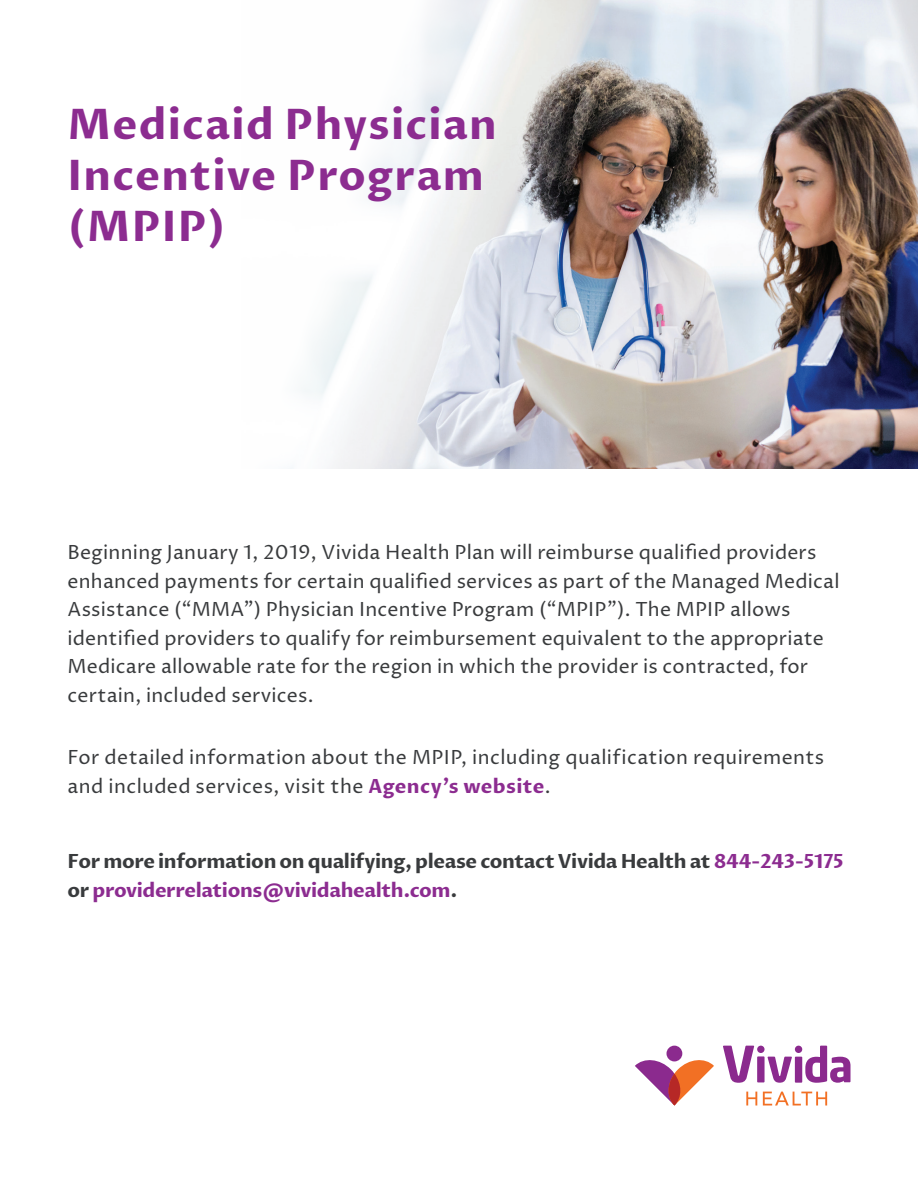
<style>
.page{position:relative;width:918px;height:1188px;background:#fff}
.page>*{position:absolute;margin:0;border:0;box-sizing:border-box;transform-origin:0 0}
.t1{font:700 42px/51px "Proza Libre";letter-spacing:.03em;color:#8c2c90}
.t2{font:19.5px/28.5px "Proza Libre";letter-spacing:.01em;color:#393b3d}
.t3{font:700 19.5px/28.5px "Proza Libre";letter-spacing:-.02em;color:#393b3d}
.s1{font-weight:700;color:#8c2c90}
.s2{color:#8c2c90}
</style>
<div class="page">
<img style="left:302px;top:0;width:616px;height:469px">
<div style="left:667px;top:1046px;width:15px;height:15px;background:#8b2a8e;border-radius:50%"></div>
<svg style="left:635px;top:1057px;width:79px;height:49px"></svg>
<div style="left:795px;top:1046px;width:7px;height:7px;background:#8b2a8e;border-radius:50%"></div>
<svg style="left:723px;top:1046px;width:31px;height:37px"></svg>
<svg style="left:768px;top:1057px;width:24px;height:26px"></svg>
<div style="left:795px;top:1057px;width:7px;height:26px;background:#8b2a8e"></div>
<div style="left:757px;top:1056px;width:8px;height:26px;background:#8b2a8e"></div>
<div style="left:757px;top:1046px;width:8px;height:7px;background:#8b2a8e;border-radius:50%"></div>
<svg style="left:805px;top:1046px;width:46px;height:37px"></svg>
<svg style="left:746px;top:1092px;width:11px;height:13px"></svg>
<svg style="left:763px;top:1092px;width:64px;height:13px"></svg>
<h1 class="t1" style="left:68px;top:100px;width:431px">Medicaid Physician<br>Incentive Program (MPIP)</h1>
<p class="t2" style="left:68px;top:538px;width:774px">Beginning January 1, 2019, Vivida Health Plan will reimburse qualified providers enhanced payments for certain qualified services as part of the Managed Medical Assistance (“MMA”) Physician Incentive Program (“MPIP”). The MPIP allows identified providers to qualify for reimbursement equivalent to the appropriate Medicare allowable rate for the region in which the provider is contracted, for certain, included services.</p>
<p class="t2" style="left:68px;top:743px;width:758px">For detailed information about the MPIP, including qualification requirements and included services, visit the <span class="s1">Agency’s website</span>.</p>
<p class="t3" style="left:67px;top:848px;width:778px">For more information on qualifying, please contact Vivida Health at <span class="s2">844-243-5175 </span>or <span class="s2">providerrelations@vividahealth.com</span>.</p>
</div>
